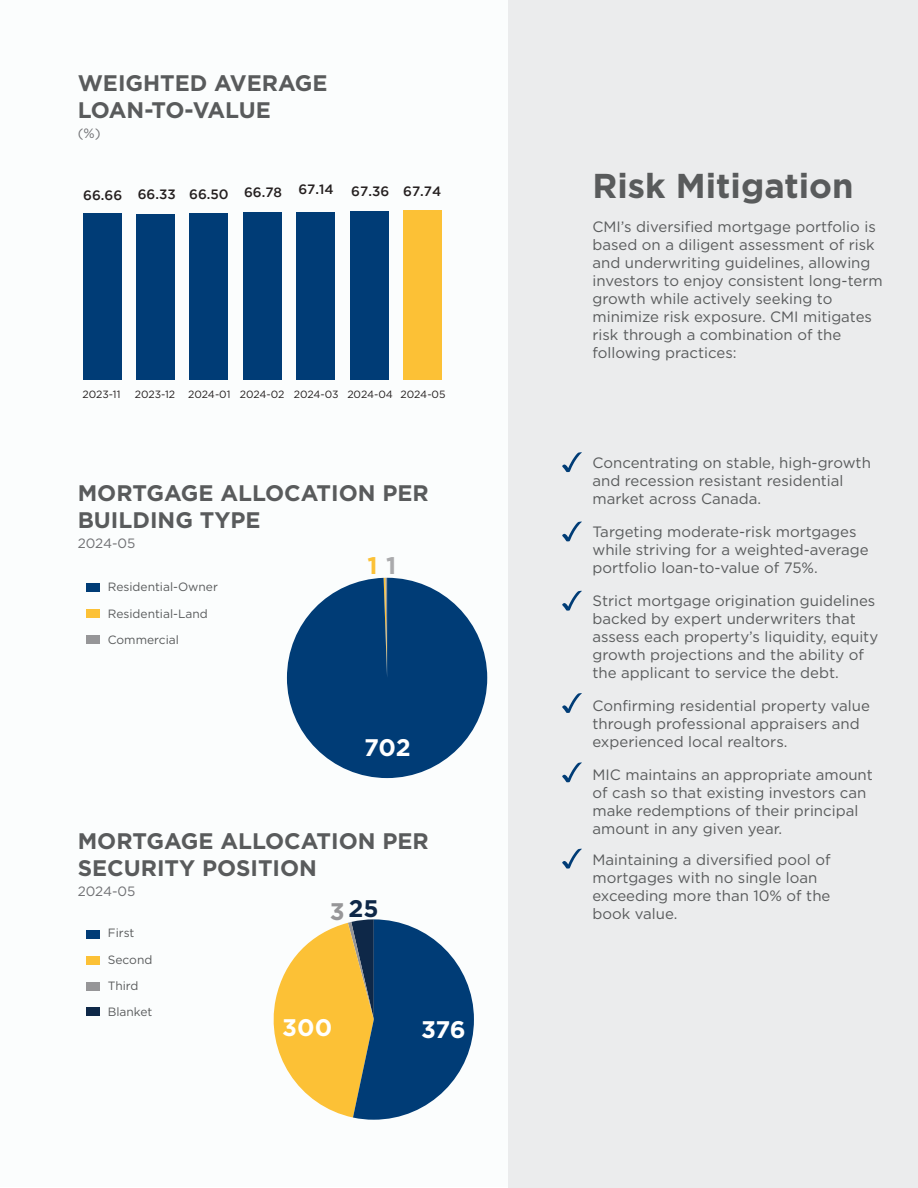
<style>
.page{position:relative;width:918px;height:1188px;background:#fff}
.page>*{position:absolute;margin:0;border:0;box-sizing:border-box;transform-origin:0 0}
.t1{font:700 34.5px "Gotham";color:#595b5c}
.t2{font:700 24px "Gotham";letter-spacing:-.015em;color:#fff}
.t3{font:700 24px "Gotham";color:#0e2848}
.t4{font:700 24px "Gotham";color:#fcc136}
.t5{font:700 22.5px/27px "Gotham";color:#595b5c}
.t6{font:15px/18px "Gotham";color:#595b5c}
.t7{font:500 13.5px "Gotham";color:#241f1f}
.t8{font:13.5px "Gotham";letter-spacing:-.005em;color:#6f7073}
.t9{font:12px/26.2px "Gotham";color:#595b5c}
.t10{font:10.5px "Gotham";letter-spacing:-.01em;color:#241f1f}
.s1{color:#aaaaac}
.s2{color:#969698}
</style>
<div class="page">
<div style="left:0;top:0;width:916px;height:1187px;background:#fbfdfd"></div>
<div style="left:509px;top:0;width:409px;height:1188px;background:#ebeced"></div>
<div style="left:83px;top:213px;width:38px;height:167px;background:#003c76"></div>
<div style="left:136px;top:214px;width:39px;height:166px;background:#003c76"></div>
<div style="left:190px;top:214px;width:38px;height:166px;background:#003c76"></div>
<div style="left:243px;top:213px;width:38px;height:167px;background:#003c76"></div>
<div style="left:296px;top:212px;width:39px;height:168px;background:#003c76"></div>
<div style="left:350px;top:211px;width:38px;height:169px;background:#003c76"></div>
<div style="left:403px;top:210px;width:39px;height:170px;background:#fcc136"></div>
<svg style="left:273px;top:919px;width:201px;height:201px"></svg>
<div style="left:87px;top:957px;width:13px;height:8px;background:#fcc136"></div>
<div style="left:87px;top:982px;width:13px;height:8px;background:#969698"></div>
<div style="left:87px;top:1008px;width:13px;height:8px;background:#0e2848"></div>
<div style="left:87px;top:931px;width:13px;height:8px;background:#003c76"></div>
<div style="left:287px;top:578px;width:200px;height:200px;background:#003c76;border-radius:100px"></div>
<div style="left:87px;top:583px;width:13px;height:8px;background:#003c76"></div>
<div style="left:87px;top:609px;width:13px;height:9px;background:#fcc136"></div>
<div style="left:87px;top:636px;width:13px;height:8px;background:#969698"></div>
<svg style="left:562px;top:452px;width:20px;height:20px"></svg>
<svg style="left:562px;top:522px;width:20px;height:19px"></svg>
<svg style="left:562px;top:591px;width:20px;height:20px"></svg>
<svg style="left:562px;top:693px;width:20px;height:20px"></svg>
<svg style="left:562px;top:762px;width:20px;height:20px"></svg>
<svg style="left:562px;top:849px;width:20px;height:20px"></svg>
<h3 class="t5" style="left:78px;top:70px;width:251px">WEIGHTED AVERAGE<br>LOAN-TO-VALUE</h3>
<p class="t8" style="left:78px;top:126px;width:24px">(%)</p>
<p class="t7" style="left:83px;top:186px;width:252px">66.66 66.33 66.50 66.78 67.14</p>
<p class="t7" style="left:351px;top:184px;width:91px">67.36 67.74</p>
<p class="t10" style="left:83px;top:388px;width:39px">2023-11</p>
<p class="t10" style="left:135px;top:388px;width:312px">2023-12 2024-01 2024-02 2024-03 2024-04 2024-05</p>
<h3 class="t5" style="left:78px;top:479px;width:353px">MORTGAGE ALLOCATION PER<br>BUILDING TYPE</h3>
<p class="t8" style="left:78px;top:536px;width:59px">2024-05</p>
<p class="t9" style="left:108px;top:574px;width:112px">Residential-Owner<br>Residential-Land<br>Commercial</p>
<h2 class="t4" style="left:368px;top:549px;width:30px">1 <span class="s1">1</span></h2>
<h2 class="t2" style="left:364px;top:732px;width:48px">702</h2>
<h3 class="t5" style="left:78px;top:827px;width:353px">MORTGAGE ALLOCATION PER<br>SECURITY POSITION</h3>
<p class="t8" style="left:78px;top:884px;width:59px">2024-05</p>
<p class="t9" style="left:108px;top:920px;width:46px">First<br>Second<br>Third<br>Blanket</p>
<h2 class="t3" style="left:330px;top:892px;width:50px"><span class="s2">3</span>25</h2>
<h2 class="t2" style="left:282px;top:1012px;width:51px">300</h2>
<h2 class="t2" style="left:421px;top:1013px;width:46px">376</h2>
<h1 class="t1" style="left:592px;top:163px;width:263px">Risk Mitigation</h1>
<p class="t6" style="left:592px;top:218px;width:292px">CMI’s diversified mortgage portfolio is based on a diligent assessment of risk and underwriting guidelines, allowing investors to enjoy consistent long-term growth while actively seeking to minimize risk exposure. CMI mitigates risk through a combination of the following practices:</p>
<p class="t6" style="left:592px;top:453px;width:280px">Concentrating on stable, high-growth and recession resistant residential market across Canada.</p>
<p class="t6" style="left:592px;top:522px;width:278px">Targeting moderate-risk mortgages while striving for a weighted-average portfolio loan-to-value of 75%.</p>
<p class="t6" style="left:592px;top:591px;width:287px">Strict mortgage origination guidelines backed by expert underwriters that assess each property’s liquidity, equity growth projections and the ability of the applicant to service the debt.</p>
<p class="t6" style="left:592px;top:696px;width:279px">Confirming residential property value through professional appraisers and experienced local realtors.</p>
<p class="t6" style="left:592px;top:765px;width:282px">MIC maintains an appropriate amount of cash so that existing investors can make redemptions of their principal amount in any given year.</p>
<p class="t6" style="left:592px;top:851px;width:240px">Maintaining a diversified pool of mortgages with no single loan exceeding more than 10% of the book value.</p>
</div>
